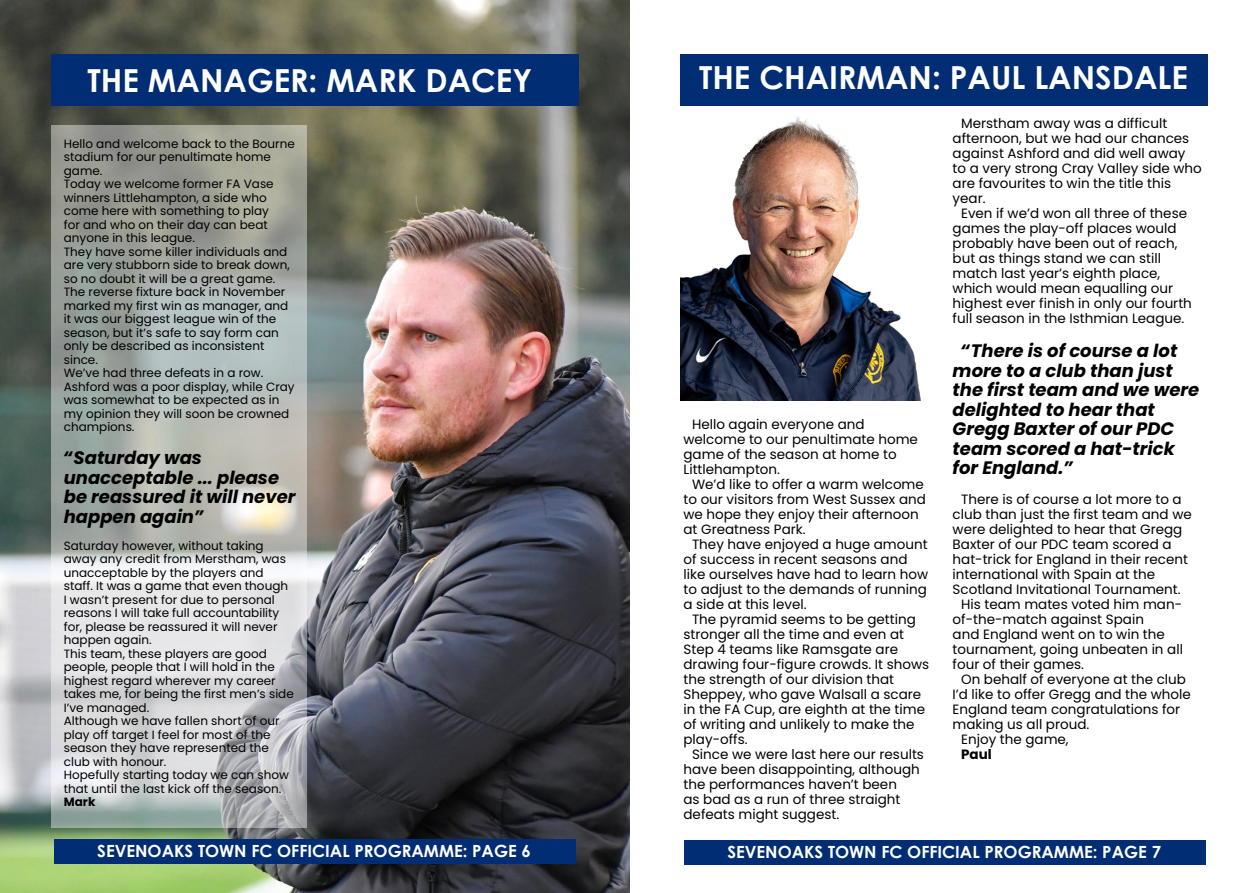
<style>
.page{position:relative;width:1259px;height:893px;background:#fff}
.page>*{position:absolute;margin:0;border:0;box-sizing:border-box;transform-origin:0 0}
.t1{font:700 31.8px "Century Gothic";color:#fff}
.t2{font:italic 700 18px/19.5px "Poppins";color:#000}
.t3{font:700 16.8px "Century Gothic";color:#fff}
.t4{font:13.5px/15px "Poppins";color:#000}
.t5{font:700 13.5px "Poppins";color:#000}
.t6{font:12px/13.5px "Poppins";color:#000}
.t7{font:700 12px "Poppins";color:#000}
</style>
<div class="page">
<img style="left:0;top:0;width:629px;height:893px">
<div style="left:54px;top:839px;width:521px;height:24px;background:#002d74"></div>
<div style="left:684px;top:840px;width:521px;height:25px;background:#002d74"></div>
<div style="left:51px;top:54px;width:527px;height:52px;background:#002d74"></div>
<img style="left:680px;top:116px;width:241px;height:284px">
<div style="left:680px;top:54px;width:527px;height:52px;background:#002d74"></div>
<svg style="left:51px;top:125px;width:255px;height:702px;background:#b9bcb9"></svg>
<h1 class="t1" style="left:88px;top:56px;width:446px">THE MANAGER: MARK DACEY</h1>
<h1 class="t1" style="left:699px;top:53px;width:490px">THE CHAIRMAN: PAUL LANSDALE</h1>
<p class="t6" style="left:64px;top:137px;width:232px">Hello and welcome back to the Bourne stadium for our penultimate home game.<br>Today we welcome former FA Vase winners Littlehampton, a side who come here with something to play<br>for and who on their day can beat anyone in this league.<br>They have some killer individuals and are very stubborn side to break down, so no doubt it will be a great game.<br>The reverse fixture back in November marked my first win as manager, and it was our biggest league win of the season, but it’s safe to say form can only be described as inconsistent since.<br>We’ve had three defeats in a row.<br>Ashford was a poor display, while Cray was somewhat to be expected as in my opinion they will soon be crowned champions.</p>
<h2 class="t2" style="left:64px;top:448px;width:233px">“Saturday was unacceptable ... please be reassured it will never happen again”</h2>
<p class="t6" style="left:64px;top:539px;width:232px">Saturday however, without taking away any credit from Merstham, was unacceptable by the players and staff. It was a game that even though<br>I wasn’t present for due to personal reasons I will take full accountability for, please be reassured it will never happen again.<br>This team, these players are good people, people that I will hold in the highest regard wherever my career takes me, for being the first men’s side<br>I’ve managed.<br>Although we have fallen short of our play off target I feel for most of the season they have represented the club with honour.<br>Hopefully starting today we can show that until the last kick off the season.</p>
<p class="t7" style="left:64px;top:795px;width:33px">Mark</p>
<p class="t4" style="left:683px;top:417px;width:236px;text-indent:9px">Hello again everyone and welcome to our penultimate home game of the season at home to<br>Littlehampton.</p>
<p class="t4" style="left:683px;top:477px;width:244px;text-indent:9px">We’d like to offer a warm welcome to our visitors from West Sussex and we hope they enjoy their afternoon at Greatness Park.</p>
<p class="t4" style="left:683px;top:537px;width:246px;text-indent:9px">They have enjoyed a huge amount of success in recent seasons and like ourselves have had to learn how to adjust to the demands of running a side at this level.</p>
<p class="t4" style="left:683px;top:612px;width:247px;text-indent:9px">The pyramid seems to be getting stronger all the time and even at<br>Step 4 teams like Ramsgate are drawing four-figure crowds. It shows the strength of our division that<br>Sheppey, who gave Walsall a scare in the FA Cup, are eighth at the time of writing and unlikely to make the play-offs.</p>
<p class="t4" style="left:683px;top:747px;width:242px;text-indent:9px">Since we were last here our results have been disappointing, although the performances haven’t been<br>as bad as a run of three straight defeats might suggest.</p>
<p class="t4" style="left:952px;top:116px;width:251px;text-indent:9px">Merstham away was a difficult afternoon, but we had our chances against Ashford and did well away to a very strong Cray Valley side who are favourites to win the title this year.</p>
<p class="t4" style="left:952px;top:206px;width:241px;text-indent:9px">Even if we’d won all three of these games the play-off places would probably have been out of reach, but as things stand we can still match last year’s eighth place, which would mean equalling our highest ever finish in only our fourth full season in the Isthmian League.</p>
<h2 class="t2" style="left:952px;top:341px;width:248px;text-indent:8px">“There is of course a lot more to a club than just the first team and we were delighted to hear that<br>Gregg Baxter of our PDC team scored a hat-trick for England.”</h2>
<p class="t4" style="left:961px;top:492px;width:222px">There is of course a lot more to a</p>
<p class="t4" style="left:952px;top:507px;width:241px">club than just the first team and we</p>
<p class="t4" style="left:952px;top:522px;width:231px">were delighted to hear that Gregg</p>
<p class="t4" style="left:952px;top:537px;width:220px">Baxter of our PDC team scored a</p>
<p class="t4" style="left:952px;top:552px;width:237px">hat-trick for England in their recent</p>
<p class="t4" style="left:952px;top:567px;width:204px">international with Spain at the</p>
<p class="t4" style="left:952px;top:582px;width:230px">Scotland Invitational Tournament.</p>
<p class="t4" style="left:961px;top:597px;width:222px">His team mates voted him man-</p>
<p class="t4" style="left:952px;top:612px;width:193px">of-the-match against Spain</p>
<p class="t4" style="left:952px;top:627px;width:214px">and England went on to win the</p>
<p class="t4" style="left:952px;top:642px;width:232px">tournament, going unbeaten in all</p>
<p class="t4" style="left:952px;top:657px;width:133px">four of their games.</p>
<p class="t4" style="left:961px;top:672px;width:226px">On behalf of everyone at the club</p>
<p class="t4" style="left:952px;top:687px;width:240px">I’d like to offer Gregg and the whole</p>
<p class="t4" style="left:952px;top:702px;width:229px">England team congratulations for</p>
<p class="t4" style="left:952px;top:717px;width:138px">making us all proud.</p>
<p class="t4" style="left:961px;top:732px;width:109px">Enjoy the game,</p>
<p class="t5" style="left:961px;top:747px;width:32px">Paul</p>
<p class="t3" style="left:97px;top:838px;width:435px">SEVENOAKS TOWN FC OFFICIAL PROGRAMME: PAGE 6</p>
<p class="t3" style="left:727px;top:839px;width:435px">SEVENOAKS TOWN FC OFFICIAL PROGRAMME: PAGE 7</p>
</div>
